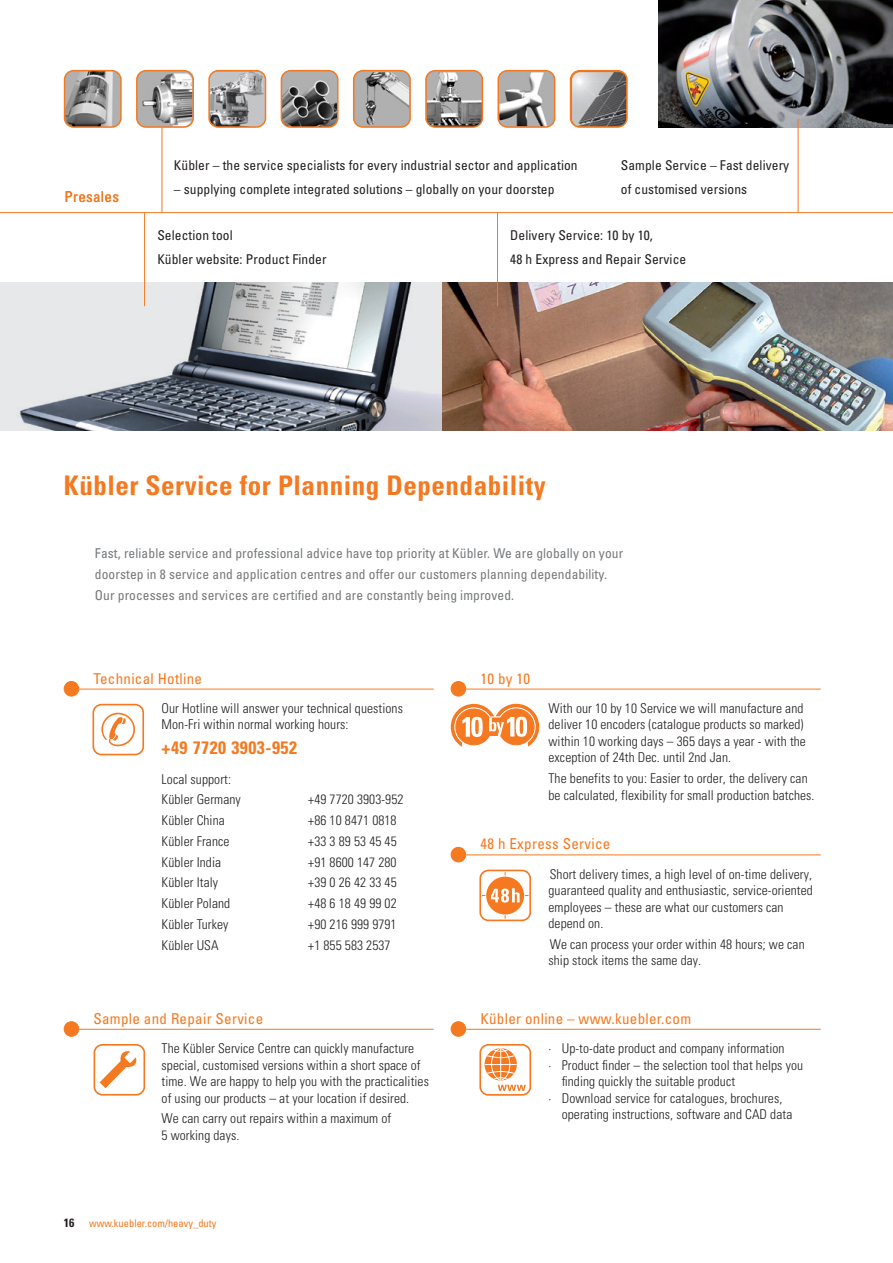
<style>
.page{position:relative;width:893px;height:1263px;background:#fff}
.page>*{position:absolute;margin:0;border:0;box-sizing:border-box;transform-origin:0 0}
.Head_orange{font:700 condensed 27px "Univers LT Std";letter-spacing:.02em;color:#f47921}
.t1{font:700 condensed 18px "Univers";letter-spacing:.03em;color:#f47921}
.t2{font:condensed 15px "Univers LT Std";letter-spacing:.02em;color:#f47921}
.Image_Fließtext{font:300 condensed 13.5px/16.5px "Univers";letter-spacing:.005em;color:#231f20}
.Text{font:condensed 13.5px "Univers";letter-spacing:.005em;color:#231f20}
.Imagetext{font:condensed 13.5px/21px "Univers LT Std";letter-spacing:.005em;color:#76787b}
.t3{font:700 condensed 12px "Univers";color:#231f20}
.t4{font:condensed 10.5px "Univers LT Std";color:#f47921}
</style>
<div class="page">
<img style="left:0;top:282px;width:893px;height:149px">
<img style="left:658px;top:0;width:235px;height:128px">
<img style="left:281px;top:71px;width:55px;height:54px">
<div style="left:281px;top:70px;width:58px;height:58px;border:2px solid #f47921;border-radius:9px"></div>
<img style="left:65px;top:72px;width:54px;height:53px">
<div style="left:64px;top:70px;width:58px;height:58px;border:2px solid #f47921;border-radius:9px"></div>
<img style="left:428px;top:73px;width:54px;height:52px">
<div style="left:425px;top:70px;width:58px;height:58px;border:2px solid #f47921;border-radius:9px"></div>
<img style="left:356px;top:73px;width:52px;height:52px">
<div style="left:353px;top:70px;width:58px;height:58px;border:2px solid #f47921;border-radius:9px"></div>
<img style="left:500px;top:71px;width:55px;height:54px">
<div style="left:497px;top:70px;width:58px;height:58px;border:2px solid #f47921;border-radius:9px"></div>
<img style="left:139px;top:73px;width:52px;height:52px">
<div style="left:136px;top:70px;width:58px;height:58px;border:2px solid #f47921;border-radius:9px"></div>
<img style="left:211px;top:71px;width:54px;height:54px">
<div style="left:208px;top:70px;width:58px;height:58px;border:2px solid #f47921;border-radius:9px"></div>
<img style="left:571px;top:72px;width:54px;height:53px">
<div style="left:570px;top:70px;width:58px;height:58px;border:2px solid #f47921;border-radius:9px"></div>
<hr style="left:0;top:212px;width:893px;height:1px;background:#f47921">
<hr style="left:144px;top:213px;width:1px;height:93px;background:#f47921">
<hr style="left:162px;top:128px;width:1px;height:85px;background:#f47921">
<hr style="left:497px;top:213px;width:1px;height:93px;background:#f47921">
<hr style="left:798px;top:119px;width:1px;height:94px;background:#f47921">
<svg style="left:451px;top:704px;width:88px;height:43px"></svg>
<div style="left:94px;top:1044px;width:51px;height:51px;border:2px solid #f47921;border-radius:8px"></div>
<svg style="left:100px;top:1051px;width:37px;height:37px"></svg>
<div style="left:479px;top:870px;width:52px;height:51px;border:2px solid #f47921;border-radius:8px"></div>
<div style="left:486px;top:877px;width:38px;height:37px;background:#f47921;border-radius:50%"></div>
<svg style="left:491px;top:888px;width:38px;height:14px"></svg>
<div style="left:479px;top:1044px;width:52px;height:52px;border:2px solid #f47921;border-radius:8px"></div>
<svg style="left:485px;top:1048px;width:41px;height:43px"></svg>
<div style="left:92px;top:704px;width:52px;height:51px;border:2px solid #f47921;border-radius:8px"></div>
<svg style="left:101px;top:713px;width:34px;height:33px"></svg>
<hr style="left:79px;top:1029px;width:355px;height:1px;background:#f47921">
<div style="left:64px;top:1022px;width:15px;height:14px;background:#f47921;border-radius:50%"></div>
<div style="left:64px;top:1021px;width:15px;height:16px;border:1px solid #f47921;border-radius:50%"></div>
<hr style="left:466px;top:854px;width:355px;height:1px;background:#f47921">
<div style="left:451px;top:847px;width:15px;height:15px;background:#f47921;border-radius:50%"></div>
<div style="left:451px;top:847px;width:15px;height:15px;border:1px solid #f47921;border-radius:50%"></div>
<hr style="left:466px;top:1029px;width:355px;height:1px;background:#f47921">
<div style="left:451px;top:1022px;width:15px;height:14px;background:#f47921;border-radius:50%"></div>
<div style="left:451px;top:1021px;width:15px;height:16px;border:1px solid #f47921;border-radius:50%"></div>
<hr style="left:466px;top:689px;width:355px;height:1px;background:#f47921">
<div style="left:451px;top:681px;width:15px;height:15px;background:#f47921;border-radius:50%"></div>
<div style="left:451px;top:681px;width:15px;height:15px;border:1px solid #f47921;border-radius:50%"></div>
<hr style="left:79px;top:689px;width:355px;height:1px;background:#f47921">
<div style="left:64px;top:681px;width:15px;height:15px;background:#f47921;border-radius:50%"></div>
<div style="left:64px;top:681px;width:15px;height:15px;border:1px solid #f47921;border-radius:50%"></div>
<p class="t2" style="left:64px;top:187px;width:56px">Presales</p>
<p class="Text" style="left:621px;top:157px;width:170px">Sample Service – Fast delivery</p>
<p class="Text" style="left:621px;top:181px;width:128px">of customised versions</p>
<p class="Text" style="left:174px;top:157px;width:405px">Kübler – the service specialists for every industrial sector and application</p>
<p class="Text" style="left:174px;top:181px;width:382px">– supplying complete integrated solutions – globally on your doorstep</p>
<p class="Text" style="left:510px;top:227px;width:144px">Delivery Service: 10 by 10,</p>
<p class="Text" style="left:510px;top:251px;width:178px">48 h Express and Repair Service</p>
<p class="Text" style="left:157px;top:227px;width:77px">Selection tool</p>
<p class="Text" style="left:157px;top:251px;width:171px">Kübler website: Product Finder</p>
<p class="Head_orange" style="left:64px;top:469px;width:484px">Kübler Service for Planning Dependability</p>
<p class="Imagetext" style="left:95px;top:542px;width:530px">Fast, reliable service and professional advice have top priority at Kübler. We are globally on your doorstep in 8 service and application centres and offer our customers planning dependability.</p>
<p class="Imagetext" style="left:95px;top:584px;width:421px">Our processes and services are certified and are constantly being improved.</p>
<p class="t2" style="left:94px;top:669px;width:110px">Technical Hotline</p>
<p class="Image_Fließtext" style="left:162px;top:700px;width:243px">Our Hotline will answer your technical questions<br>Mon-Fri within normal working hours:</p>
<p class="t1" style="left:162px;top:737px;width:137px">+49 7720 3903-952</p>
<p class="Image_Fließtext" style="left:162px;top:771px;width:71px">Local support:</p>
<p class="Image_Fließtext" style="left:162px;top:791px;width:81px">Kübler Germany</p>
<p class="Image_Fließtext" style="left:308px;top:791px;width:97px">+49 7720 3903-952</p>
<p class="Image_Fließtext" style="left:162px;top:812px;width:65px">Kübler China</p>
<p class="Image_Fließtext" style="left:308px;top:812px;width:90px">+86 10 8471 0818</p>
<p class="Image_Fließtext" style="left:162px;top:833px;width:69px">Kübler France</p>
<p class="Image_Fließtext" style="left:308px;top:833px;width:90px">+33 3 89 53 45 45</p>
<p class="Image_Fließtext" style="left:162px;top:854px;width:61px">Kübler India</p>
<p class="Image_Fließtext" style="left:308px;top:854px;width:90px">+91 8600 147 280</p>
<p class="Image_Fließtext" style="left:162px;top:874px;width:58px">Kübler Italy</p>
<p class="Image_Fließtext" style="left:308px;top:874px;width:90px">+39 0 26 42 33 45</p>
<p class="Image_Fließtext" style="left:162px;top:895px;width:70px">Kübler Poland</p>
<p class="Image_Fließtext" style="left:308px;top:895px;width:90px">+48 6 18 49 99 02</p>
<p class="Image_Fließtext" style="left:162px;top:916px;width:68px">Kübler Turkey</p>
<p class="Image_Fließtext" style="left:308px;top:916px;width:90px">+90 216 999 9791</p>
<p class="Image_Fließtext" style="left:162px;top:937px;width:59px">Kübler USA</p>
<p class="Image_Fließtext" style="left:308px;top:937px;width:84px">+1 855 583 2537</p>
<p class="t2" style="left:94px;top:1009px;width:171px">Sample and Repair Service</p>
<p class="Image_Fließtext" style="left:162px;top:1040px;width:269px">The Kübler Service Centre can quickly manufacture special, customised versions within a short space of time. We are happy to help you with the practicalities of using our products – at your location if desired.</p>
<p class="Image_Fließtext" style="left:162px;top:1110px;width:231px">We can carry out repairs within a maximum of<br>5 working days.</p>
<p class="t3" style="left:64px;top:1215px;width:12px">16</p>
<p class="t4" style="left:89px;top:1216px;width:129px">www.kuebler.com/heavy_duty</p>
<p class="t2" style="left:480px;top:669px;width:51px">10 by 10</p>
<p class="Image_Fließtext" style="left:549px;top:700px;width:259px">With our 10 by 10 Service we will manufacture and deliver 10 encoders (catalogue products so marked) within 10 working days – 365 days a year - with the exception of 24th Dec. until 2nd Jan.</p>
<p class="Image_Fließtext" style="left:549px;top:770px;width:268px">The benefits to you: Easier to order, the delivery can be calculated, flexibility for small production batches.</p>
<p class="t2" style="left:480px;top:834px;width:131px">48 h Express Service</p>
<p class="Image_Fließtext" style="left:549px;top:866px;width:266px">Short delivery times, a high level of on-time delivery, guaranteed quality and enthusiastic, service-oriented employees – these are what our customers can depend on.</p>
<p class="Image_Fließtext" style="left:549px;top:936px;width:258px">We can process your order within 48 hours; we can ship stock items the same day.</p>
<p class="t2" style="left:480px;top:1009px;width:212px">Kübler online – www.kuebler.com</p>
<p class="Image_Fließtext" style="left:549px;top:1040px;width:237px">∙ Up-to-date product and company information</p>
<p class="Image_Fließtext" style="left:562px;top:1056px;width:243px;text-indent:-13px">· Product finder – the selection tool that helps you finding quickly the suitable product</p>
<p class="Image_Fließtext" style="left:562px;top:1089px;width:232px;text-indent:-13px">· Download service for catalogues, brochures, operating instructions, software and CAD data</p>
</div>
